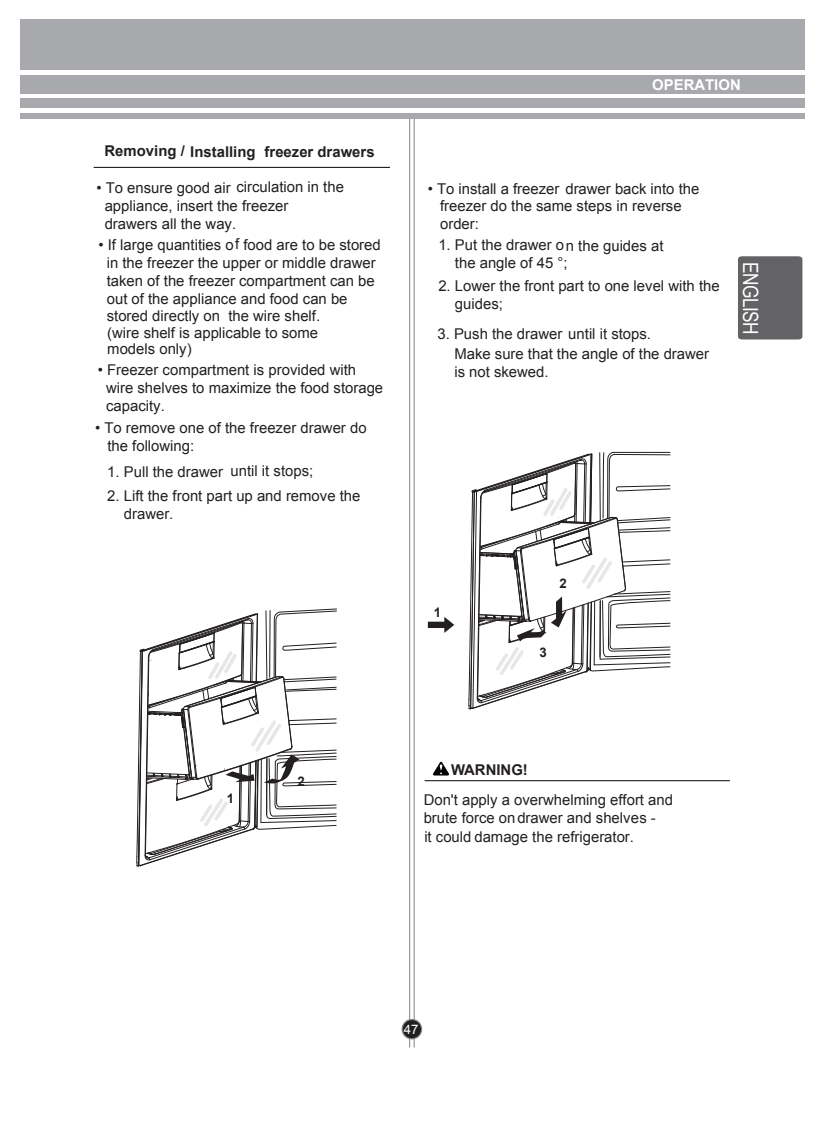
<style>
.page{position:relative;width:824px;height:1132px;background:#fff}
.page>*{position:absolute;margin:0;border:0;box-sizing:border-box;transform-origin:0 0}
.t1{font:21px "Arial";letter-spacing:-.04em;color:#fff;scale:.82 1}
.t2{font:14.88px/17.8px "Arial";color:#231f20}
.t3{font:700 14.88px "Arial";color:#231f20}
.t4{font:700 14.88px "Arial";color:#fff}
.t5{font:700 13.3px "Arial";color:#231f20}
.t6{font:13.12px "Arial";color:#fff}
</style>
<div class="page">
<svg style="left:401px;top:1018px;width:21px;height:20px"></svg>
<hr style="left:409px;top:114px;width:1px;height:932px;background:#808285">
<hr style="left:414px;top:114px;width:1px;height:932px;background:#808285">
<div style="left:20px;top:75px;width:784px;height:18px;background:#a8a9ad"></div>
<div style="left:20px;top:98px;width:784px;height:10px;background:#a8a9ad"></div>
<div style="left:20px;top:20px;width:784px;height:50px;background:#a8a9ad"></div>
<div style="left:20px;top:113px;width:784px;height:5px;background:#a8a9ad"></div>
<div style="left:403px;top:1019px;width:18px;height:18px;background:#231f20;border-radius:50%"></div>
<hr style="left:94px;top:167px;width:295px;height:1px;background:#050504">
<svg style="left:136px;top:608px;width:201px;height:259px"></svg>
<svg style="left:428px;top:617px;width:26px;height:15px"></svg>
<svg style="left:468px;top:451px;width:203px;height:331px"></svg>
<hr style="left:425px;top:780px;width:304px;height:1px;background:#050504">
<img style="left:434px;top:761px;width:15px;height:13px">
<div style="left:738px;top:256px;width:64px;height:83px;background:#636366"></div>
<p class="t3" style="left:105px;top:142px;width:271px">Removing / Installing freezer drawers</p>
<p class="t2" style="left:105px;top:178px;width:241px;text-indent:-8px">• To ensure good air circulation in the appliance, insert the freezer drawers all the way.</p>
<p class="t2" style="left:107px;top:236px;width:275px;text-indent:-8px">• If large quantities of food are to be stored in the freezer the upper or middle drawer taken of the freezer compartment can be out of the appliance and food can be stored directly on the wire shelf.</p>
<p class="t2" style="left:107px;top:325px;width:212px;line-height:15.8px">(wire shelf is applicable to some models only)</p>
<p class="t2" style="left:106px;top:361px;width:278px;text-indent:-8px">• Freezer compartment is provided with wire shelves to maximize the food storage capacity.</p>
<p class="t2" style="left:107px;top:419px;width:261px;text-indent:-12px">• To remove one of the freezer drawer do the following:</p>
<p class="t2" style="left:107px;top:463px;width:117px">1. Pull the drawer</p>
<p class="t2" style="left:124px;top:487px;width:238px;text-indent:-17px">2. Lift the front part up and remove the drawer.</p>
<p class="t2" style="left:230px;top:462px;width:84px">until it stops;</p>
<p class="t4" style="left:652px;top:75px;width:90px">OPERATION</p>
<p class="t2" style="left:440px;top:179px;width:261px;text-indent:-12px">• To install a freezer drawer back into the freezer do the same steps in reverse order:</p>
<p class="t2" style="left:455px;top:236px;width:210px;text-indent:-17px">1. Put the drawer on the guides at the angle of 45 °;</p>
<p class="t2" style="left:455px;top:276px;width:266px;text-indent:-17px">2. Lower the front part to one level with the guides;</p>
<p class="t2" style="left:454px;top:323px;width:256px;line-height:20.1px;text-indent:-17px">3. Push the drawer until it stops.<br>Make sure that the angle of the drawer</p>
<p class="t2" style="left:454px;top:363px;width:96px">is not skewed.</p>
<p class="t1" style="left:764px;top:262px;width:91px;rotate:90deg">EN SH</p>
<p class="t1" style="left:764px;top:287px;width:31px;rotate:90deg">GLI</p>
<p class="t5" style="left:433px;top:603px;width:9px">1</p>
<p class="t5" style="left:559px;top:575px;width:9px">2</p>
<p class="t5" style="left:539px;top:643px;width:9px">3</p>
<p class="t5" style="left:227px;top:789px;width:9px">1</p>
<p class="t5" style="left:297px;top:772px;width:9px">2</p>
<p class="t3" style="left:451px;top:759px;width:78px">WARNING!</p>
<p class="t2" style="left:423px;top:790px;width:251px;line-height:18.4px">Don't apply a overwhelming effort and brute force ondrawer and shelves -<br>it could damage the refrigerator.</p>
<p class="t6" style="left:404px;top:1020px;width:16px">47</p>
</div>
